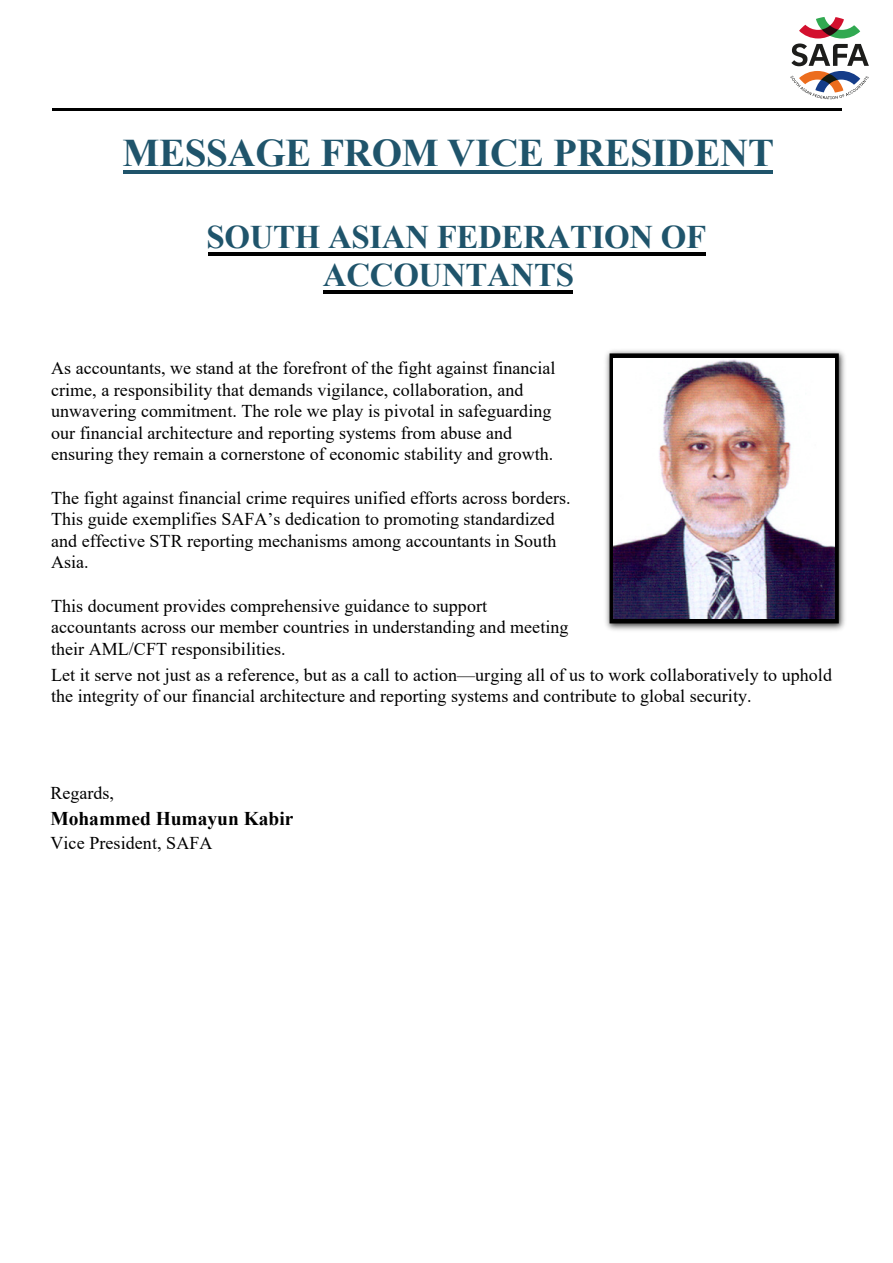
<style>
.page{position:relative;width:893px;height:1263px;background:#fff}
.page>*{position:absolute;margin:0;border:0;box-sizing:border-box;transform-origin:0 0}
.t1{font:700 39px "Times New Roman";letter-spacing:-.01em;color:#1f546b}
.t2{font:700 33px "Times New Roman";letter-spacing:-.01em;color:#1f546b}
.t3{font:700 19.5px "Times New Roman";color:#000}
.t4{font:18px/21.6px "Times New Roman";color:#000}
</style>
<div class="page">
<hr style="left:53px;top:109px;width:789px;height:2px;background:#000">
<hr style="left:123px;top:170px;width:650px;height:4px;background:#1f546b">
<hr style="left:208px;top:252px;width:497px;height:3px;background:#000">
<hr style="left:323px;top:290px;width:250px;height:3px;background:#000">
<img style="left:605px;top:350px;width:240px;height:281px">
<div style="left:610px;top:353px;width:229px;height:270px;border:4px solid #000"></div>
<img style="left:614px;top:358px;width:221px;height:261px">
<svg style="left:799px;top:17px;width:61px;height:21px"></svg>
<svg style="left:790px;top:44px;width:79px;height:56px"></svg>
<h1 class="t1" style="left:123px;top:125px;width:653px">MESSAGE FROM VICE PRESIDENT</h1>
<h2 class="t2" style="left:206px;top:213px;width:501px">SOUTH ASIAN FEDERATION OF</h2>
<h2 class="t2" style="left:323px;top:251px;width:253px">ACCOUNTANTS</h2>
<p class="t4" style="left:51px;top:357px;width:506px">As accountants, we stand at the forefront of the fight against financial crime, a responsibility that demands vigilance, collaboration, and unwavering commitment. The role we play is pivotal in safeguarding our financial architecture and reporting systems from abuse and ensuring they remain a cornerstone of economic stability and growth.</p>
<p class="t4" style="left:51px;top:486px;width:521px">The fight against financial crime requires unified efforts across borders.<br>This guide exemplifies SAFA’s dedication to promoting standardized and effective STR reporting mechanisms among accountants in South Asia.</p>
<p class="t4" style="left:51px;top:594px;width:519px">This document provides comprehensive guidance to support accountants across our member countries in understanding and meeting their AML/CFT responsibilities.</p>
<p class="t4" style="left:51px;top:663px;width:782px">Let it serve not just as a reference, but as a call to action—urging all of us to work collaboratively to uphold the integrity of our financial architecture and reporting systems and contribute to global security.</p>
<p class="t4" style="left:50px;top:781px;width:65px">Regards,</p>
<p class="t4" style="left:50px;top:832px;width:164px">Vice President, SAFA</p>
<p class="t3" style="left:50px;top:804px;width:245px">Mohammed Humayun Kabir</p>
</div>
